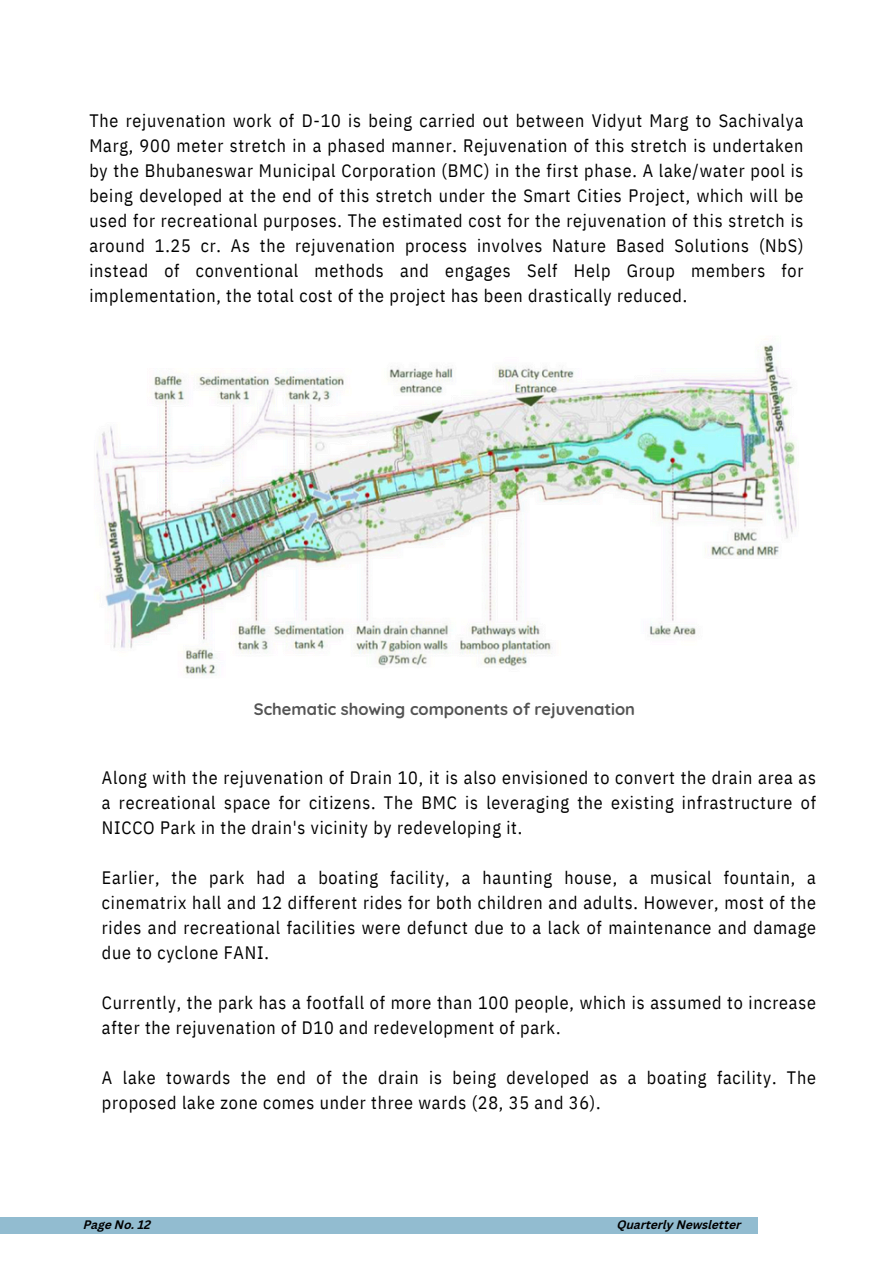
<style>
.page{position:relative;width:894px;height:1264px;background:#fff}
.page>*{position:absolute;margin:0;border:0;box-sizing:border-box;transform-origin:0 0}
.t1{font:18px/25px "IBM Plex Sans Cond";letter-spacing:.045em;color:#000;text-align:justify}
.t2{font:700 16.5px "Quicksand";color:#545454}
.t3{font:italic 700 12px "Canva Sans";color:#000}
</style>
<div class="page">
<img style="left:96px;top:344px;width:701px;height:332px">
<div style="left:0;top:1217px;width:757px;height:16px;background:#92bcd0"></div>
<h2 class="t1" style="left:89px;top:107px;width:715px">The rejuvenation work of D-10 is being carried out between Vidyut Marg to Sachivalya Marg, 900 meter stretch in a phased manner. Rejuvenation of this stretch is undertaken by the Bhubaneswar Municipal Corporation (BMC) in the first phase. A lake/water pool is being developed at the end of this stretch under the Smart Cities Project, which will be used for recreational purposes. The estimated cost for the rejuvenation of this stretch is around 1.25 cr. As the rejuvenation process involves Nature Based Solutions (NbS) instead of conventional methods and engages Self Help Group members for implementation, the total cost of the project has been drastically reduced.</h2>
<h1 class="t2" style="left:254px;top:698px;width:382px">Schematic showing components of rejuvenation</h1>
<h2 class="t1" style="left:102px;top:764px;width:715px">Along with the rejuvenation of Drain 10, it is also envisioned to convert the drain area as a recreational space for citizens. The BMC is leveraging the existing infrastructure of NICCO Park in the drain's vicinity by redeveloping it.</h2>
<h2 class="t1" style="left:102px;top:864px;width:715px">Earlier, the park had a boating facility, a haunting house, a musical fountain, a cinematrix hall and 12 different rides for both children and adults. However, most of the rides and recreational facilities were defunct due to a lack of maintenance and damage due to cyclone FANI.</h2>
<h2 class="t1" style="left:102px;top:989px;width:715px">Currently, the park has a footfall of more than 100 people, which is assumed to increase after the rejuvenation of D10 and redevelopment of park.</h2>
<h2 class="t1" style="left:102px;top:1064px;width:715px">A lake towards the end of the drain is being developed as a boating facility. The proposed lake zone comes under three wards (28, 35 and 36).</h2>
<p class="t3" style="left:83px;top:1219px;width:69px">Page No. 12</p>
<p class="t3" style="left:617px;top:1219px;width:125px">Quarterly Newsletter</p>
</div>
